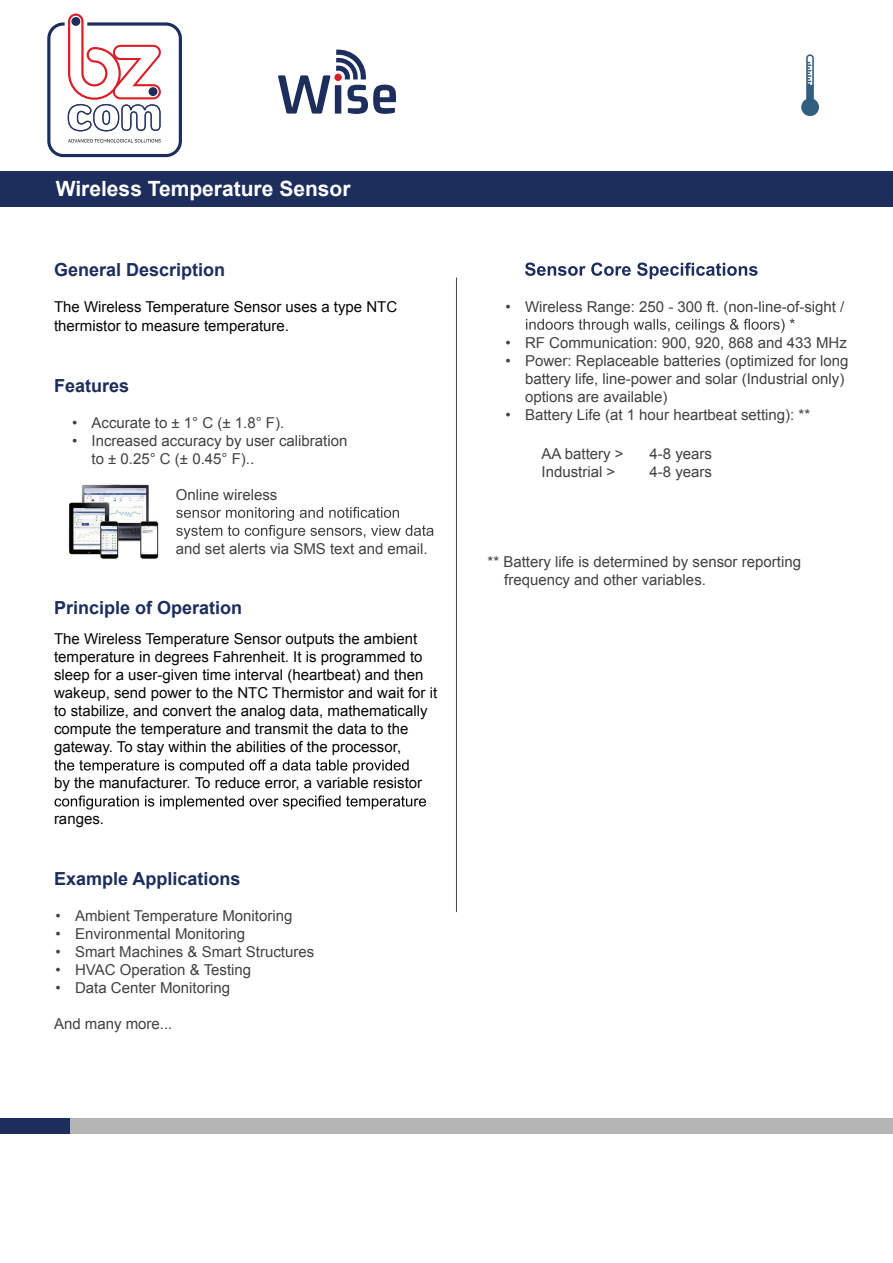
<style>
.page{position:relative;width:893px;height:1263px;background:#fff}
.page>*{position:absolute;margin:0;border:0;box-sizing:border-box;transform-origin:0 0}
.t1{font:700 21px "Arial";color:#fff}
.t2{font:700 18px "Arial";color:#1d2d5c}
.t3{font:15px/18px "Arial";color:#414042}
.t4{font:15px/18px "Arial";color:#050504}
</style>
<div class="page">
<div style="left:0;top:171px;width:893px;height:35px;background:#1d2d5c"></div>
<img style="left:68px;top:484px;width:91px;height:75px">
<svg style="left:176px;top:507px;width:258px;height:32px"></svg>
<svg style="left:54px;top:759px;width:355px;height:14px"></svg>
<svg style="left:55px;top:795px;width:371px;height:14px"></svg>
<hr style="left:456px;top:278px;width:1px;height:634px;background:#4b4b4d">
<svg style="left:525px;top:262px;width:233px;height:17px"></svg>
<svg style="left:526px;top:319px;width:269px;height:14px"></svg>
<svg style="left:801px;top:54px;width:18px;height:62px"></svg>
<svg style="left:47px;top:14px;width:135px;height:143px"></svg>
<svg style="left:278px;top:75px;width:52px;height:39px"></svg>
<div style="left:335px;top:85px;width:6px;height:29px;background:#1d2d5c"></div>
<svg style="left:336px;top:49px;width:60px;height:65px"></svg>
<div style="left:0;top:1118px;width:893px;height:15px;background:#b4b4b4"></div>
<div style="left:0;top:1118px;width:70px;height:15px;background:#1d2d5c"></div>
<svg style="left:85px;top:489px;width:19px;height:2px"></svg>
<svg style="left:74px;top:508px;width:11px;height:2px"></svg>
<svg style="left:102px;top:526px;width:10px;height:2px"></svg>
<h1 class="t1" style="left:56px;top:175px;width:296px">Wireless Temperature Sensor</h1>
<p class="t2" style="left:54px;top:257px;width:173px">General Description</p>
<p class="t4" style="left:54px;top:298px;width:345px;line-height:18.8px">The Wireless Temperature Sensor uses a type NTC thermistor to measure temperature.</p>
<p class="t2" style="left:54px;top:373px;width:77px">Features</p>
<p class="t3" style="left:72px;top:414px;width:214px">• Accurate to ± 1° C (± 1.8° F).</p>
<p class="t3" style="left:91px;top:432px;width:257px;text-indent:-19px">• Increased accuracy by user calibration to ± 0.25° C (± 0.45° F)..</p>
<p class="t3" style="left:176px;top:486px;width:103px">Online wireless</p>
<p class="t3" style="left:176px;top:540px;width:253px">and set alerts via SMS text and email.</p>
<p class="t2" style="left:54px;top:596px;width:190px">Principle of Operation</p>
<p class="t4" style="left:54px;top:630px;width:385px">The Wireless Temperature Sensor outputs the ambient temperature in degrees Fahrenheit. It is programmed to sleep for a user-given time interval (heartbeat) and then wakeup, send power to the NTC Thermistor and wait for it to stabilize, and convert the analog data, mathematically compute the temperature and transmit the data to the gateway. To stay within the abilities of the processor,</p>
<p class="t4" style="left:54px;top:774px;width:370px">by the manufacturer. To reduce error, a variable resistor</p>
<p class="t4" style="left:54px;top:810px;width:52px">ranges.</p>
<p class="t2" style="left:54px;top:867px;width:188px">Example Applications</p>
<p class="t3" style="left:55px;top:907px;width:238px">• Ambient Temperature Monitoring</p>
<p class="t3" style="left:55px;top:925px;width:191px">• Environmental Monitoring</p>
<p class="t3" style="left:55px;top:943px;width:260px">• Smart Machines &amp; Smart Structures</p>
<p class="t3" style="left:55px;top:961px;width:197px">• HVAC Operation &amp; Testing</p>
<p class="t3" style="left:55px;top:979px;width:176px">• Data Center Monitoring</p>
<p class="t3" style="left:54px;top:1015px;width:120px">And many more...</p>
<p class="t3" style="left:505px;top:297px;width:340px">• Wireless Range: 250 - 300 ft. (non-line-of-sight /</p>
<p class="t3" style="left:505px;top:333px;width:343px">• RF Communication: 900, 920, 868 and 433 MHz</p>
<p class="t3" style="left:525px;top:351px;width:325px;text-indent:-20px">• Power: Replaceable batteries (optimized for long battery life, line-power and solar (Industrial only) options are available)</p>
<p class="t3" style="left:505px;top:405px;width:306px">• Battery Life (at 1 hour heartbeat setting): **</p>
<p class="t3" style="left:541px;top:444px;width:84px">AA battery &gt;</p>
<p class="t3" style="left:649px;top:444px;width:64px">4-8 years</p>
<p class="t3" style="left:541px;top:462px;width:75px">Industrial &gt;</p>
<p class="t3" style="left:649px;top:462px;width:64px">4-8 years</p>
<p class="t3" style="left:504px;top:552px;width:298px;text-indent:-17px">** Battery life is determined by sensor reporting frequency and other variables.</p>
</div>
